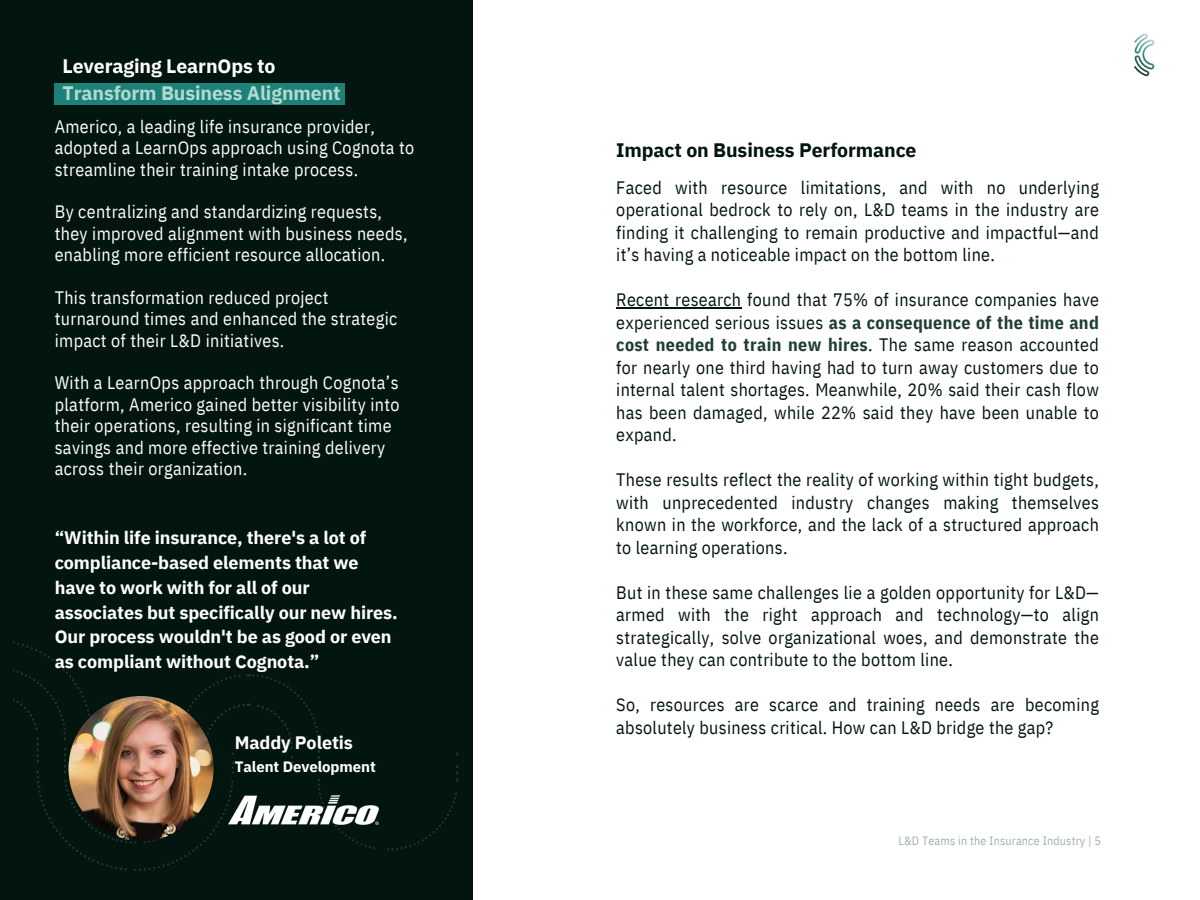
<style>
.page{position:relative;width:1200px;height:900px;background:#fff}
.page>*{position:absolute;margin:0;border:0;box-sizing:border-box;transform-origin:0 0}
.t1{font:700 19.5px/27px "IBM Plex Sans";letter-spacing:-.005em;color:#b1d9d1}
.t2{font:700 19.5px "IBM Plex Sans";letter-spacing:-.005em;color:#02150e}
.t3{font:18px/22.5px "IBM Plex Sans Cond";letter-spacing:.02em;color:#02150e;text-align:justify}
.t4{font:18px/21.3px "IBM Plex Sans Cond";letter-spacing:.02em;color:#fff}
.t5{font:700 18px/24.8px "IBM Plex Sans";letter-spacing:-.005em;color:#fff}
.t6{font:700 15px "IBM Plex Sans";letter-spacing:-.005em;color:#fff}
.t7{font:12px "IBM Plex Sans Cond";letter-spacing:.015em;color:#a0b0b5}
.s1{color:#fff}
.s2{font-weight:700;color:#203e37}
</style>
<div class="page">
<div style="left:0;top:0;width:473px;height:900px;background:#02150e"></div>
<svg style="left:13px;top:641px;width:181px;height:230px"></svg>
<svg style="left:91px;top:674px;width:367px;height:177px"></svg>
<svg style="left:1134px;top:33px;width:20px;height:43px"></svg>
<div style="left:55px;top:83px;width:290px;height:22px;background:#1d8177"></div>
<img style="left:68px;top:696px;width:146px;height:145px;border-radius:50%">
<img style="left:228px;top:795px;width:151px;height:29px">
<hr style="left:616px;top:307px;width:125px;height:1px;background:#02150e">
<h2 class="t1" style="left:63px;top:52px;width:280px"><span class="s1">Leveraging LearnOps to<br></span>Transform Business Alignment</h2>
<h2 class="t4" style="left:55px;top:116px;width:361px">Americo, a leading life insurance provider, adopted a LearnOps approach using Cognota to streamline their training intake process.</h2>
<h2 class="t4" style="left:55px;top:201px;width:354px">By centralizing and standardizing requests, they improved alignment with business needs, enabling more efficient resource allocation.</h2>
<h1 class="t4" style="left:55px;top:287px;width:344px">This transformation reduced project turnaround times and enhanced the strategic impact of their L&amp;D initiatives.</h1>
<p class="t4" style="left:55px;top:372px;width:346px">With a LearnOps approach through Cognota’s platform, Americo gained better visibility into their operations, resulting in significant time savings and more effective training delivery across their organization.</p>
<h2 class="t5" style="left:55px;top:525px;width:345px">“Within life insurance, there's a lot of compliance-based elements that we have to work with for all of our associates but specifically our new hires.<br>Our process wouldn't be as good or even as compliant without Cognota.”</h2>
<h2 class="t5" style="left:235px;top:730px;width:120px">Maddy Poletis</h2>
<h2 class="t6" style="left:235px;top:757px;width:142px">Talent Development</h2>
<p class="t2" style="left:616px;top:137px;width:302px">Impact on Business Performance</p>
<h3 class="t3" style="left:616px;top:176px;width:484px">Faced with resource limitations, and with no underlying operational bedrock to rely on, L&amp;D teams in the industry are finding it challenging to remain productive and impactful—and it’s having a noticeable impact on the bottom line.</h3>
<p class="t3" style="left:616px;top:288px;width:484px">Recent research found that 75% of insurance companies have experienced serious issues <span class="s2">as a consequence of the time and cost needed to train new hires</span>. The same reason accounted for nearly one third having had to turn away customers due to internal talent shortages. Meanwhile, 20% said their cash flow has been damaged, while 22% said they have been unable to expand.</p>
<h1 class="t3" style="left:616px;top:468px;width:484px">These results reflect the reality of working within tight budgets, with unprecedented industry changes making themselves known in the workforce, and the lack of a structured approach to learning operations.</h1>
<h2 class="t3" style="left:616px;top:581px;width:484px">But in these same challenges lie a golden opportunity for L&amp;D— armed with the right approach and technology—to align strategically, solve organizational woes, and demonstrate the value they can contribute to the bottom line.</h2>
<h2 class="t3" style="left:616px;top:693px;width:484px">So, resources are scarce and training needs are becoming absolutely business critical. How can L&amp;D bridge the gap?</h2>
<h2 class="t7" style="left:899px;top:833px;width:204px">L&amp;D Teams in the Insurance Industry | 5</h2>
</div>
